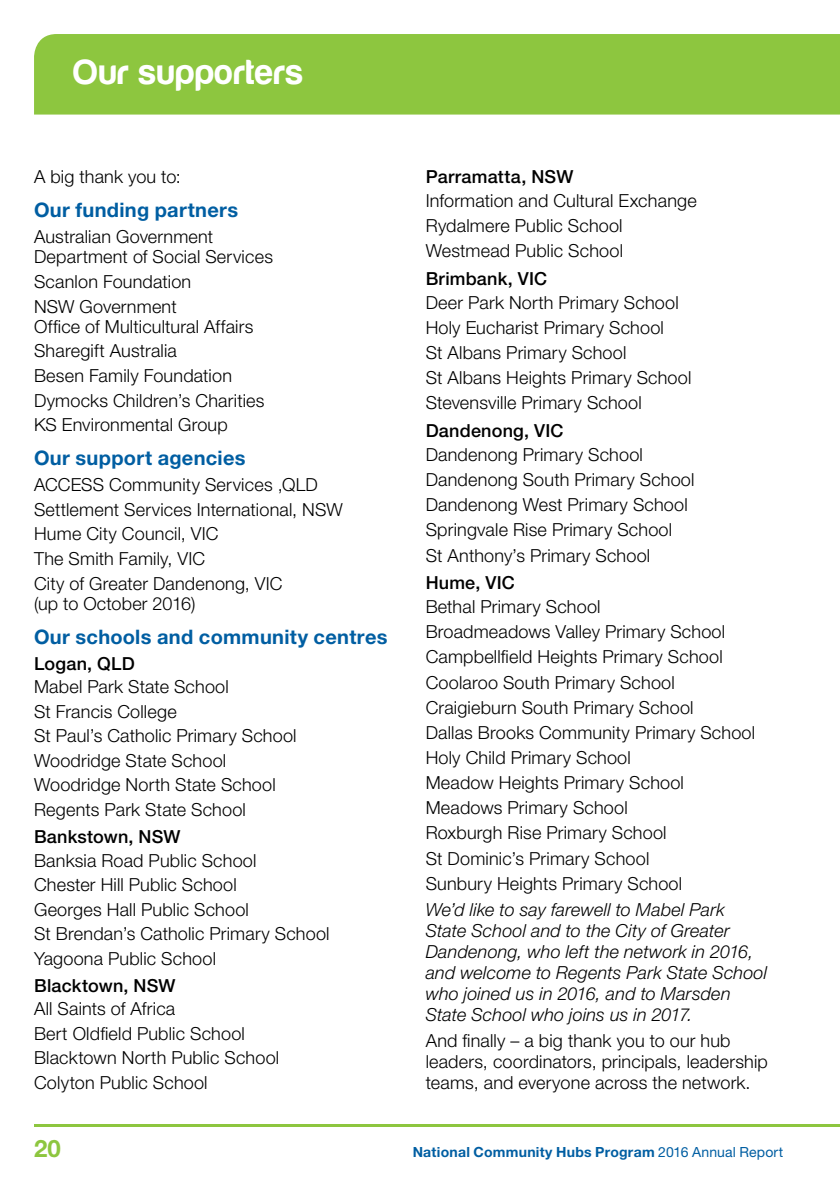
<style>
.page{position:relative;width:840px;height:1191px;background:#fff}
.page>*{position:absolute;margin:0;border:0;box-sizing:border-box;transform-origin:0 0}
.t1{font:36px "Harabara";letter-spacing:.03em;color:#fff}
.t2{font:700 24px "Helvetica Neue LT Std";color:#8dc63f}
.t3{font:700 20px "Helvetica Neue LT Std";letter-spacing:.015em;color:#005ea2}
.t4{font:300 18px/24.6px "Helvetica Neue LT Std";letter-spacing:.01em;color:#000}
.t5{font:italic 300 18px/20.8px "Helvetica Neue LT Std";letter-spacing:.01em;color:#000}
.t6{font:500 18px "Helvetica Neue LT Std";letter-spacing:.01em;color:#000}
.t7{font:700 14px "Helvetica Neue LT Std";letter-spacing:.015em;color:#005ea2}
.s1{font-weight:400}
</style>
<div class="page">
<div style="left:34px;top:34px;width:805px;height:81px;background:#8dc63f"></div>
<svg style="left:839px;top:34px;width:1px;height:81px"></svg>
<hr style="left:34px;top:1125px;width:805px;height:2px;background:#8dc63f">
<h1 class="t1" style="left:74px;top:54px;width:231px">Our supporters</h1>
<p class="t4" style="left:34px;top:164px;width:148px">A big thank you to:</p>
<p class="t3" style="left:34px;top:198px;width:206px">Our funding partners</p>
<p class="t4" style="left:34px;top:226px;width:240px;line-height:20.2px">Australian Government<br>Department of Social Services</p>
<p class="t4" style="left:34px;top:269px;width:159px">Scanlon Foundation<br>NSW Government</p>
<p class="t4" style="left:34px;top:314px;width:232px">Office of Multicultural Affairs<br>Sharegift Australia<br>Besen Family Foundation<br>Dymocks Children’s Charities<br>KS Environmental Group</p>
<p class="t3" style="left:34px;top:446px;width:213px">Our support agencies</p>
<p class="t4" style="left:34px;top:472px;width:310px">ACCESS Community Services ,QLD<br>Settlement Services International, NSW<br>Hume City Council, VIC<br>The Smith Family, VIC<br>City of Greater Dandenong, VIC</p>
<p class="t4" style="left:34px;top:591px;width:163px">(up to October 2016)</p>
<p class="t3" style="left:34px;top:624px;width:355px">Our schools and community centres</p>
<p class="t6" style="left:34px;top:653px;width:102px">Logan, QLD</p>
<p class="t4" style="left:34px;top:674px;width:264px">Mabel Park State School<br>St Francis College<br>St Paul’s Catholic Primary School<br>Woodridge State School<br>Woodridge North State School<br>Regents Park State School</p>
<p class="t6" style="left:34px;top:826px;width:148px">Bankstown, NSW</p>
<p class="t4" style="left:34px;top:847px;width:297px">Banksia Road Public School<br>Chester Hill Public School<br>Georges Hall Public School<br>St Brendan’s Catholic Primary School<br>Yagoona Public School</p>
<p class="t6" style="left:34px;top:975px;width:143px">Blacktown, NSW</p>
<p class="t4" style="left:34px;top:996px;width:246px">All Saints of Africa<br>Bert Oldfield Public School<br>Blacktown North Public School<br>Colyton Public School</p>
<p class="t6" style="left:425px;top:166px;width:149px">Parramatta, NSW</p>
<p class="t4" style="left:425px;top:187px;width:272px;line-height:25.2px">Information and Cultural Exchange<br>Rydalmere Public School<br>Westmead Public School</p>
<p class="t6" style="left:425px;top:268px;width:123px">Brimbank, VIC</p>
<p class="t4" style="left:425px;top:289px;width:267px;line-height:25.2px">Deer Park North Primary School<br>Holy Eucharist Primary School<br>St Albans Primary School<br>St Albans Heights Primary School<br>Stevensville Primary School</p>
<p class="t6" style="left:425px;top:420px;width:139px">Dandenong, VIC</p>
<p class="t4" style="left:425px;top:441px;width:270px;line-height:25.2px">Dandenong Primary School<br>Dandenong South Primary School<br>Dandenong West Primary School<br>Springvale Rise Primary School<br>St Anthony’s Primary School</p>
<p class="t6" style="left:425px;top:572px;width:91px">Hume, VIC</p>
<p class="t4" style="left:425px;top:594px;width:331px;line-height:25.2px">Bethal Primary School<br>Broadmeadows Valley Primary School<br>Campbellfield Heights Primary School<br>Coolaroo South Primary School<br>Craigieburn South Primary School<br>Dallas Brooks Community Primary School<br>Holy Child Primary School<br>Meadow Heights Primary School<br>Meadows Primary School<br>Roxburgh Rise Primary School<br>St Dominic’s Primary School<br>Sunbury Heights Primary School</p>
<p class="t5" style="left:425px;top:899px;width:343px">We’d like to say farewell to Mabel Park State School and to the City of Greater Dandenong, who left the network in 2016, and welcome to Regents Park State School who joined us in 2016, and to Marsden State School who joins us in 2017.</p>
<p class="t4" style="left:425px;top:1030px;width:343px;line-height:20.8px">And finally – a big thank you to our hub leaders, coordinators, principals, leadership teams, and everyone across the network.</p>
<h2 class="t2" style="left:34px;top:1133px;width:28px">20</h2>
<p class="t7" style="left:412px;top:1143px;width:372px">National Community Hubs Program <span class="s1">2016 Annual Report</span></p>
</div>
